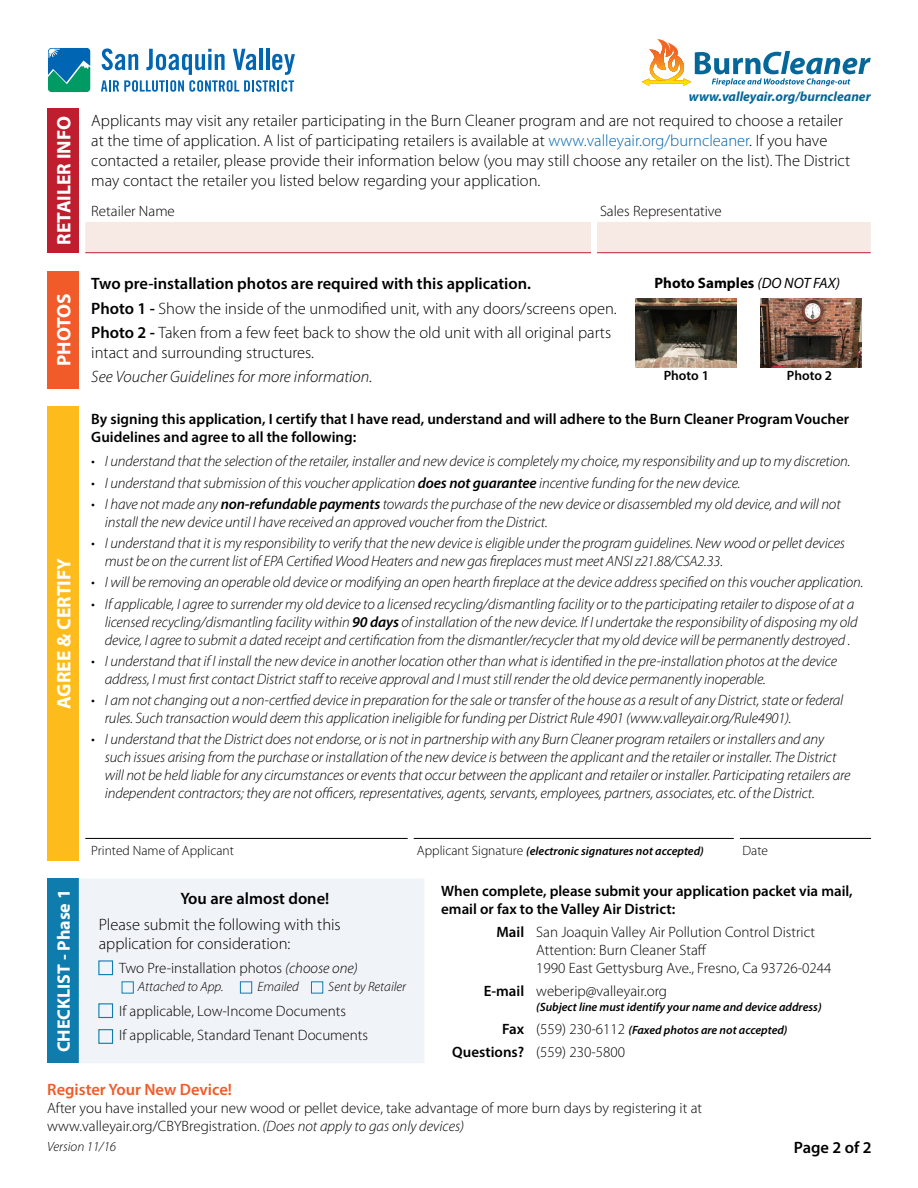
<style>
.page{position:relative;width:918px;height:1188px;background:#fff}
.page>*{position:absolute;margin:0;border:0;box-sizing:border-box;transform-origin:0 0}
.t1{font:700 19.5px "Myriad Pro";color:#fff}
.t2{font:700 18px "Myriad Pro";color:#fff}
.t3{font:300 16.5px/19.8px "Myriad Pro";color:#000}
.t4{font:600 16.5px "Myriad Pro";color:#000}
.t5{font:italic 300 16.5px "Myriad Pro";color:#000}
.t6{font:600 16.5px "Myriad Pro";color:#f15a29}
.t7{font:italic 300 15px/18px "Myriad Pro";letter-spacing:-.01em;color:#000}
.t8{font:300 15px/18px "Myriad Pro";color:#000}
.t9{font:600 15px/18px "Myriad Pro";color:#000}
.t10{font:700 15px "Myriad Pro";color:#000}
.t11{font:italic 300 13.5px "Myriad Pro";color:#000}
.t12{font:italic 700 13.5px "Myriad Pro";color:#01679a}
.t13{font:300 13.5px "Myriad Pro";color:#000}
.t14{font:600 13.5px "Myriad Pro";color:#000}
.t15{font:italic 600 12px/23.2px "Myriad Pro";color:#000}
.s1{color:#0066b3}
.s2{font-weight:400;font-style:italic}
.s3{font-weight:600}
.s4{font-weight:300;font-style:normal;font-size:13.5px}
.s5{font-style:italic}
.s6{font-style:normal;font-size:15px}
.s7{font-weight:300;font-style:normal;font-size:15px}
</style>
<div class="page">
<svg style="left:101px;top:48px;width:194px;height:44px"></svg>
<svg style="left:47px;top:47px;width:44px;height:46px"></svg>
<svg style="left:48px;top:48px;width:42px;height:44px;background:#158799"></svg>
<hr style="left:642px;top:86px;width:49px;height:1px;background:#fcee21">
<svg style="left:642px;top:39px;width:229px;height:47px"></svg>
<div style="left:47px;top:108px;width:32px;height:145px;background:#be1e2d"></div>
<div style="left:85px;top:222px;width:786px;height:30px;background:#f7e9e4"></div>
<hr style="left:85px;top:252px;width:509px;height:1px;background:#be1e2d">
<hr style="left:594px;top:252px;width:277px;height:1px;background:#be1e2d">
<div style="left:47px;top:271px;width:32px;height:117px;background:#f15a29"></div>
<div style="left:47px;top:406px;width:32px;height:455px;background:#febc1c"></div>
<hr style="left:85px;top:838px;width:326px;height:1px;background:#000">
<hr style="left:411px;top:838px;width:326px;height:1px;background:#000">
<hr style="left:737px;top:838px;width:134px;height:1px;background:#000">
<div style="left:47px;top:879px;width:32px;height:184px;background:#0f7cae"></div>
<div style="left:79px;top:879px;width:345px;height:184px;background:#f0f3f7"></div>
<img style="left:635px;top:299px;width:102px;height:68px">
<div style="left:98px;top:960px;width:15px;height:15px;border:1px solid #0f7cae"></div>
<div style="left:98px;top:1003px;width:15px;height:15px;border:1px solid #0f7cae"></div>
<div style="left:98px;top:1029px;width:15px;height:15px;border:1px solid #0f7cae"></div>
<div style="left:122px;top:981px;width:12px;height:13px;border:1px solid #0f7cae"></div>
<div style="left:240px;top:981px;width:12px;height:13px;border:1px solid #0f7cae"></div>
<div style="left:311px;top:981px;width:12px;height:13px;border:1px solid #0f7cae"></div>
<div style="left:591px;top:208px;width:6px;height:56px;background:#fff"></div>
<div style="left:408px;top:809px;width:6px;height:55px;background:#fff"></div>
<div style="left:734px;top:809px;width:6px;height:55px;background:#fff"></div>
<img style="left:760px;top:299px;width:101px;height:68px">
<p class="t12" style="left:689px;top:88px;width:183px">www.valleyair.org/burncleaner</p>
<h1 class="t1" style="left:51px;top:245px;width:130px;rotate:-90deg">RETAILER INFO</h1>
<p class="t3" style="left:91px;top:111px;width:760px">Applicants may visit any retailer participating in the Burn Cleaner program and are not required to choose a retailer at the time of application. A list of participating retailers is available at <span class="s1">www.valleyair.org/burncleaner</span>. If you have contacted a retailer, please provide their information below (you may still choose any retailer on the list). The District may contact the retailer you listed below regarding your application.</p>
<p class="t8" style="left:91px;top:202px;width:85px">Retailer Name</p>
<p class="t8" style="left:600px;top:202px;width:123px">Sales Representative</p>
<h1 class="t1" style="left:51px;top:366px;width:73px;rotate:-90deg">PHOTOS</h1>
<h1 class="t1" style="left:51px;top:709px;width:152px;rotate:-90deg">AGREE &amp; CERTIFY</h1>
<p class="t4" style="left:91px;top:273px;width:441px">Two pre-installation photos are required with this application.</p>
<p class="t10" style="left:655px;top:274px;width:187px">Photo Samples <span class="s2">(DO NOT FAX)</span></p>
<p class="t3" style="left:91px;top:296px;width:527px;line-height:24.3px"><span class="s3">Photo 1 -</span> Show the inside of the unmodified unit, with any doors/screens open.<br><span class="s3">Photo 2 -</span> Taken from a few feet back to show the old unit with all original parts</p>
<p class="t3" style="left:91px;top:342px;width:224px">intact and surrounding structures.</p>
<p class="t5" style="left:91px;top:367px;width:283px">See Voucher Guidelines for more information.</p>
<p class="t14" style="left:664px;top:367px;width:47px">Photo 1</p>
<p class="t14" style="left:787px;top:367px;width:47px">Photo 2</p>
<p class="t9" style="left:91px;top:409px;width:759px">By signing this application, I certify that I have read, understand and will adhere to the Burn Cleaner Program Voucher<br>Guidelines and agree to all the following:</p>
<p class="t7" style="left:91px;top:452px;width:761px">• I understand that the selection of the retailer, installer and new device is completely my choice, my responsibility and up to my discretion.</p>
<p class="t7" style="left:91px;top:474px;width:651px">• I understand that submission of this voucher application <span class="s3">does not guarantee</span> incentive funding for the new device.</p>
<p class="t7" style="left:105px;top:495px;width:737px;text-indent:-14px">• I have not made any <span class="s3">non-refundable payments</span> towards the purchase of the new device or disassembled my old device, and will not install the new device until I have received an approved voucher from the District.</p>
<p class="t7" style="left:105px;top:534px;width:742px;text-indent:-14px">• I understand that it is my responsibility to verify that the new device is eligible under the program guidelines. New wood or pellet devices must be on the current list of EPA Certified Wood Heaters and new gas fireplaces must meet ANSI z21.88/CSA2.33.</p>
<p class="t7" style="left:91px;top:573px;width:774px">• I will be removing an operable old device or modifying an open hearth fireplace at the device address specified on this voucher application.</p>
<p class="t7" style="left:105px;top:594px;width:754px;text-indent:-14px">• If applicable, I agree to surrender my old device to a licensed recycling/dismantling facility or to the participating retailer to dispose of at a licensed recycling/dismantling facility within <span class="s3">90 days</span> of installation of the new device. If I undertake the responsibility of disposing my old device, I agree to submit a dated receipt and certification from the dismantler/recycler that my old device will be permanently destroyed .</p>
<p class="t7" style="left:105px;top:652px;width:734px;text-indent:-14px">• I understand that if I install the new device in another location other than what is identified in the pre-installation photos at the device address, I must first contact District staff to receive approval and I must still render the old device permanently inoperable.</p>
<p class="t7" style="left:105px;top:691px;width:740px;text-indent:-14px">• I am not changing out a non-certfied device in preparation for the sale or transfer of the house as a result of any District, state or federal rules. Such transaction would deem this application ineligible for funding per District Rule 4901 (www.valleyair.org/Rule4901).</p>
<p class="t7" style="left:105px;top:730px;width:747px;text-indent:-14px">• I understand that the District does not endorse, or is not in partnership with any Burn Cleaner program retailers or installers and any such issues arising from the purchase or installation of the new device is between the applicant and the retailer or installer. The District will not be held liable for any circumstances or events that occur between the applicant and retailer or installer. Participating retailers are independent contractors; they are not officers, representatives, agents, servants, employees, partners, associates, etc. of the District.</p>
<p class="t13" style="left:91px;top:842px;width:144px">Printed Name of Applicant</p>
<p class="t15" style="left:417px;top:839px;width:288px"><span class="s4">Applicant Signature</span> (electronic signatures not accepted)</p>
<p class="t13" style="left:743px;top:842px;width:27px">Date</p>
<p class="t2" style="left:52px;top:1052px;width:164px;rotate:-90deg">CHECKLIST - Phase 1</p>
<p class="t4" style="left:180px;top:888px;width:151px">You are almost done!</p>
<p class="t3" style="left:99px;top:914px;width:243px">Please submit the following with this application for consideration:</p>
<p class="t8" style="left:119px;top:959px;width:240px">Two Pre-installation photos <span class="s5">(choose one)</span></p>
<p class="t11" style="left:138px;top:978px;width:87px">Attached to App.</p>
<p class="t11" style="left:258px;top:978px;width:43px">Emailed</p>
<p class="t11" style="left:328px;top:978px;width:79px">Sent by Retailer</p>
<p class="t8" style="left:119px;top:998px;width:251px;line-height:24.8px">If applicable, Low-Income Documents<br>If applicable, Standard Tenant Documents</p>
<p class="t9" style="left:441px;top:881px;width:413px">When complete, please submit your application packet via mail, email or fax to the Valley Air District:</p>
<p class="t8" style="left:536px;top:923px;width:297px;text-indent:-40px"><span class="s3">Mail</span> San Joaquin Valley Air Pollution Control District<br>Attention: Burn Cleaner Staff<br>1990 East Gettysburg Ave., Fresno, Ca 93726-0244</p>
<p class="t8" style="left:484px;top:982px;width:185px"><span class="s3">E-mail</span> weberip@valleyair.org</p>
<p class="t15" style="left:502px;top:995px;width:321px;text-indent:34px">(Subject line must identify your name and device address)<br><span class="s6">Fax</span> <span class="s7">(559) 230-6112</span> (Faxed photos are not accepted)</p>
<p class="t8" style="left:452px;top:1043px;width:174px"><span class="s3">Questions?</span> (559) 230-5800</p>
<p class="t6" style="left:47px;top:1079px;width:186px">Register Your New Device!</p>
<p class="t8" style="left:47px;top:1099px;width:656px">After you have installed your new wood or pellet device, take advantage of more burn days by registering it at www.valleyair.org/CBYBregistration. <span class="s5">(Does not apply to gas only devices)</span></p>
<p class="t11" style="left:47px;top:1138px;width:70px">Version 11/16</p>
<p class="t4" style="left:794px;top:1137px;width:79px">Page 2 of 2</p>
</div>
